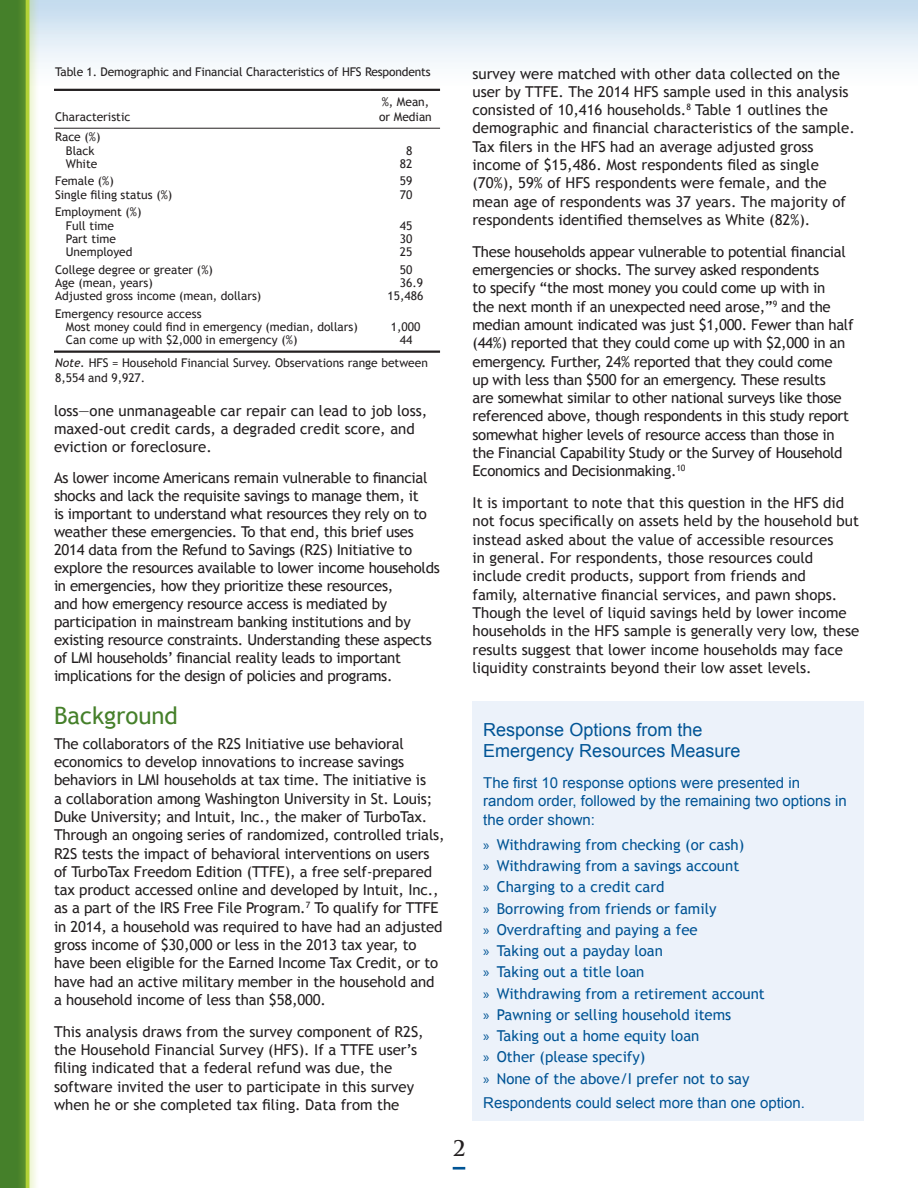
<style>
.page{position:relative;width:918px;height:1188px;background:#fff}
.page>*{position:absolute;margin:0;border:0;box-sizing:border-box;transform-origin:0 0}
.t1{font:24px "Trebuchet MS";color:#45802a}
.t2{font:700 21px "Trajan Pro";color:#231f20}
.t3{font:18px/21px "Arial";color:#005495}
.t4{font:15px/18.3px "Trebuchet MS";letter-spacing:-.01em;color:#231f20}
.t5{font:15px/21.3px "Trebuchet MS";color:#005495}
.t6{font:15px/18.3px "Arial";color:#005495}
.t7{font:12px/13.2px "Trebuchet MS";color:#231f20}
.s1{font-style:italic}
.s2{font-family:"Myriad Pro"}
</style>
<div class="page">
<div style="left:0;top:0;width:918px;height:100px;background:linear-gradient(to bottom,#c7deef,#fff)"></div>
<svg style="left:453px;top:1167px;width:12px;height:3px"></svg>
<div style="left:0;top:0;width:28px;height:1188px;background:#45802a"></div>
<div style="left:16px;top:0;width:23px;height:1188px;background:#b3d237;opacity:.75"></div>
<hr style="left:26px;top:0;width:3px;height:1188px;background:#b3d237">
<hr style="left:54px;top:89px;width:317px;height:2px;background:#231f20">
<hr style="left:371px;top:89px;width:69px;height:2px;background:#231f20">
<hr style="left:54px;top:128px;width:317px;height:1px;background:#231f20">
<hr style="left:371px;top:128px;width:69px;height:1px;background:#231f20">
<hr style="left:54px;top:351px;width:317px;height:2px;background:#231f20">
<hr style="left:371px;top:351px;width:69px;height:2px;background:#231f20">
<div style="left:472px;top:701px;width:392px;height:420px;background:#ecf2fa"></div>
<p class="t7" style="left:55px;top:66px;width:377px">Table 1. Demographic and Financial Characteristics of HFS Respondents</p>
<p class="t7" style="left:55px;top:110px;width:77px">Characteristic</p>
<p class="t7" style="left:379px;top:95px;width:54px;line-height:14.4px">%, Mean, or Median</p>
<p class="t7" style="left:55px;top:131px;width:47px;text-align:center">Race (%)<br>Black</p>
<p class="t7" style="left:406px;top:144px;width:8px">8</p>
<p class="t7" style="left:66px;top:157px;width:33px">White</p>
<p class="t7" style="left:400px;top:157px;width:14px">82</p>
<p class="t7" style="left:55px;top:175px;width:60px">Female (%)</p>
<p class="t7" style="left:400px;top:175px;width:14px">59</p>
<p class="t7" style="left:55px;top:188px;width:119px">Single filing status (%)</p>
<p class="t7" style="left:400px;top:188px;width:14px">70</p>
<p class="t7" style="left:66px;top:206px;width:77px;text-indent:-11px">Employment (%)<br>Full time</p>
<p class="t7" style="left:400px;top:219px;width:14px">45</p>
<p class="t7" style="left:66px;top:232px;width:52px">Part time</p>
<p class="t7" style="left:400px;top:232px;width:14px">30</p>
<p class="t7" style="left:66px;top:245px;width:68px">Unemployed</p>
<p class="t7" style="left:400px;top:245px;width:14px">25</p>
<p class="t7" style="left:55px;top:263px;width:159px">College degree or greater (%)</p>
<p class="t7" style="left:400px;top:263px;width:14px">50</p>
<p class="t7" style="left:55px;top:276px;width:99px">Age (mean, years)</p>
<p class="t7" style="left:400px;top:276px;width:25px">36.9</p>
<p class="t7" style="left:55px;top:289px;width:208px">Adjusted gross income (mean, dollars)</p>
<p class="t7" style="left:388px;top:289px;width:37px">15,486</p>
<p class="t7" style="left:66px;top:307px;width:293px;text-indent:-11px">Emergency resource access<br>Most money could find in emergency (median, dollars)</p>
<p class="t7" style="left:391px;top:320px;width:31px">1,000</p>
<p class="t7" style="left:66px;top:333px;width:233px">Can come up with $2,000 in emergency (%)</p>
<p class="t7" style="left:55px;top:328px;width:374px;line-height:23.1px;text-indent:345px">44<br><span class="s1">Note.</span> HFS = Household Financial Survey. Observations range between</p>
<p class="t7" style="left:55px;top:371px;width:92px">8,554 and 9,927.</p>
<p class="t4" style="left:54px;top:402px;width:375px">loss—one unmanageable car repair can lead to job loss, maxed-out credit cards, a degraded credit score, and eviction or foreclosure.</p>
<p class="t4" style="left:54px;top:469px;width:387px">As lower income Americans remain vulnerable to financial shocks and lack the requisite savings to manage them, it<br>is important to understand what resources they rely on to weather these emergencies. To that end, this brief uses 2014 data from the Refund to Savings (R2S) Initiative to explore the resources available to lower income households in emergencies, how they prioritize these resources,<br>and how emergency resource access is mediated by participation in mainstream banking institutions and by existing resource constraints. Understanding these aspects of LMI households’ financial reality leads to important implications for the design of policies and programs.</p>
<h1 class="t1" style="left:54px;top:701px;width:126px">Background</h1>
<p class="t4" style="left:54px;top:734px;width:392px">The collaborators of the R2S Initiative use behavioral economics to develop innovations to increase savings behaviors in LMI households at tax time. The initiative is<br>a collaboration among Washington University in St. Louis; Duke University; and Intuit, Inc., the maker of TurboTax.<br>Through an ongoing series of randomized, controlled trials, R2S tests the impact of behavioral interventions on users of TurboTax Freedom Edition (TTFE), a free self-prepared tax product accessed online and developed by Intuit, Inc., as a part of the IRS Free File Program.<sup>7</sup> To qualify for TTFE in 2014, a household was required to have had an adjusted gross income of $30,000 or less in the 2013 tax year, to have been eligible for the Earned Income Tax Credit, or to have had an active military member in the household and a household income of less than $58,000.</p>
<p class="t4" style="left:54px;top:1022px;width:371px">This analysis draws from the survey component of R2S, the Household Financial Survey (HFS). If a TTFE user’s filing indicated that a federal refund was due, the software invited the user to participate in this survey when he or she completed tax filing. Data from the</p>
<p class="t4" style="left:472px;top:64px;width:384px">survey were matched with other data collected on the user by TTFE. The 2014 HFS sample used in this analysis consisted of 10,416 households.<sup>8</sup> Table 1 outlines the demographic and financial characteristics of the sample.<br>Tax filers in the HFS had an average adjusted gross income of $15,486. Most respondents filed as single (70%), 59% of HFS respondents were female, and the mean age of respondents was 37 years. The majority of respondents identified themselves as White (82%).</p>
<p class="t4" style="left:472px;top:243px;width:383px">These households appear vulnerable to potential financial emergencies or shocks. The survey asked respondents<br>to specify “the most money you could come up with in<br>the next month if an unexpected need arose,”<sup>9</sup> and the median amount indicated was just $1,000. Fewer than half (44%) reported that they could come up with $2,000 in an emergency. Further, 24% reported that they could come<br>up with less than $500 for an emergency. These results<br>are somewhat similar to other national surveys like those referenced above, though respondents in this study report somewhat higher levels of resource access than those in the Financial Capability Study or the Survey of Household Economics and Decisionmaking.<sup>10</sup></p>
<p class="t4" style="left:473px;top:494px;width:388px">It is important to note that this question in the HFS did not focus specifically on assets held by the household but instead asked about the value of accessible resources<br>in general. For respondents, those resources could include credit products, support from friends and<br>family, alternative financial services, and pawn shops.<br>Though the level of liquid savings held by lower income households in the HFS sample is generally very low, these results suggest that lower income households may face liquidity constraints beyond their low asset levels.</p>
<p class="t3" style="left:483px;top:719px;width:259px">Response Options from the<br>Emergency Resources Measure</p>
<p class="t6" style="left:483px;top:774px;width:365px">The first 10 response options were presented in random order, followed by the remaining two options in the order shown:</p>
<p class="t5" style="left:483px;top:834px;width:283px"><span class="s2">»</span> Withdrawing from checking (or cash)<br><span class="s2">»</span> Withdrawing from a savings account<br><span class="s2">»</span> Charging to a credit card<br><span class="s2">»</span> Borrowing from friends or family<br><span class="s2">»</span> Overdrafting and paying a fee<br><span class="s2">»</span> Taking out a payday loan<br><span class="s2">»</span> Taking out a title loan<br><span class="s2">»</span> Withdrawing from a retirement account <span class="s2">»</span> Pawning or selling household items<br><span class="s2">»</span> Taking out a home equity loan<br><span class="s2">»</span> Other (please specify)<br><span class="s2">»</span> None of the above/I prefer not to say</p>
<p class="t6" style="left:483px;top:1094px;width:323px">Respondents could select more than one option.</p>
<h2 class="t2" style="left:453px;top:1136px;width:14px">2</h2>
</div>
